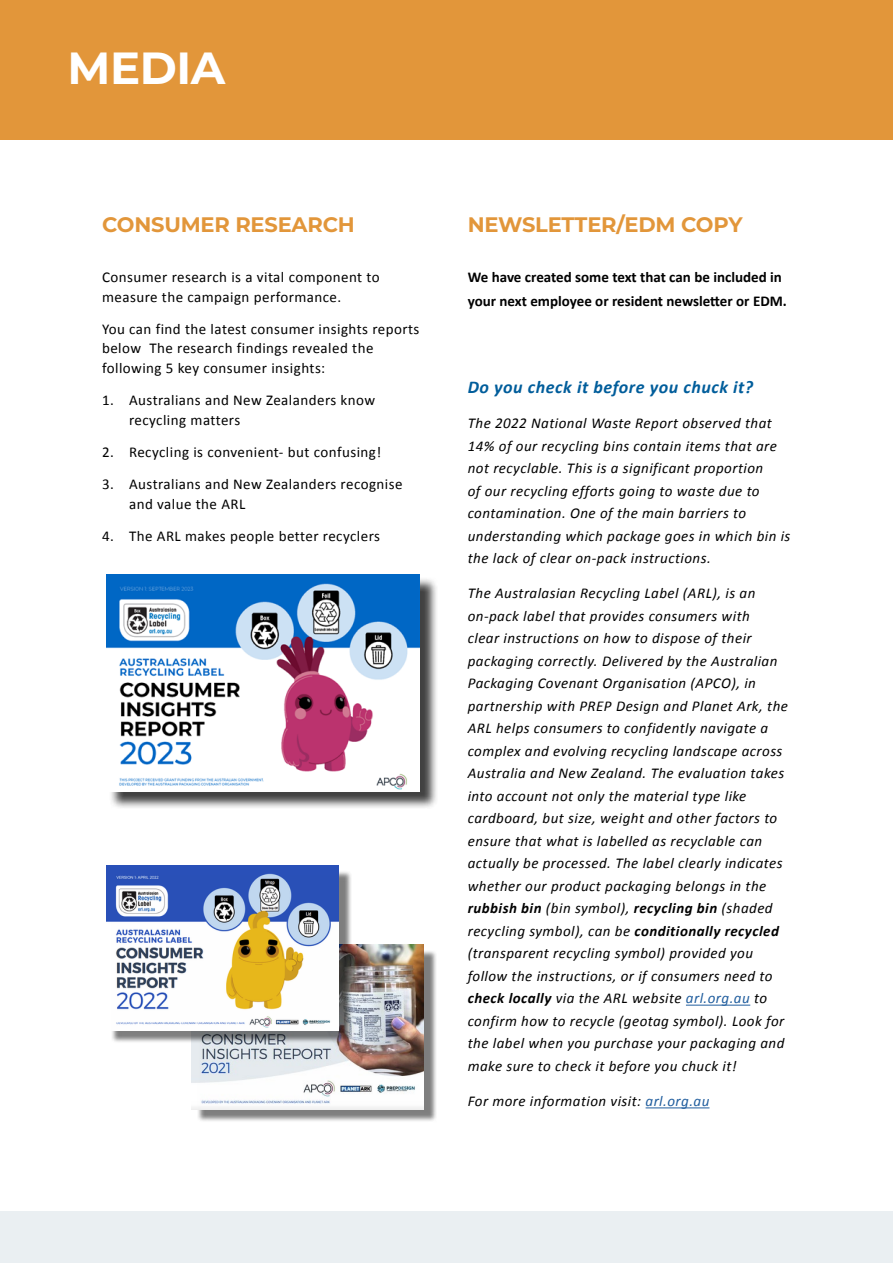
<style>
.page{position:relative;width:893px;height:1263px;background:#fff}
.page>*{position:absolute;margin:0;border:0;box-sizing:border-box;transform-origin:0 0}
.t1{font:700 45px "Montserrat";letter-spacing:-.01em;color:#fff}
.t2{font:700 21px "Montserrat";letter-spacing:-.01em;color:#e2963a}
.t3{font:italic 700 18px "Calibri";letter-spacing:.03em;color:#005d9b}
.t4{font:italic 15px/22.5px "Calibri";letter-spacing:.03em;color:#000}
.t5{font:15px/19.5px "Calibri";letter-spacing:.03em;color:#000}
.t6{font:700 15px/24px "Calibri";color:#000}
.s1{font-weight:700}
.s2{color:#215e9e}
</style>
<div class="page">
<div style="left:197px;top:949px;width:240px;height:173px;background:#000;opacity:.51"></div>
<img style="left:192px;top:945px;width:232px;height:164px">
<div style="left:111px;top:870px;width:241px;height:173px;background:#000;opacity:.51"></div>
<img style="left:106px;top:866px;width:233px;height:164px">
<div style="left:108px;top:577px;width:330px;height:233px;background:#000;opacity:.75"></div>
<img style="left:106px;top:575px;width:314px;height:216px">
<div style="left:0;top:1212px;width:893px;height:51px;background:#eaeff2"></div>
<hr style="left:686px;top:1005px;width:64px;height:1px;background:#215e9e">
<hr style="left:646px;top:1107px;width:63px;height:1px;background:#215e9e">
<div style="left:0;top:0;width:892px;height:140px;background:#e2963a"></div>
<h1 class="t1" style="left:68px;top:36px;width:159px">MEDIA</h1>
<h2 class="t2" style="left:102px;top:209px;width:254px">CONSUMER RESEARCH</h2>
<h2 class="t2" style="left:468px;top:209px;width:276px">NEWSLETTER/EDM COPY</h2>
<p class="t5" style="left:102px;top:267px;width:279px">Consumer research is a vital component to measure the campaign performance.</p>
<p class="t5" style="left:102px;top:319px;width:319px">You can find the latest consumer insights reports below The research findings revealed the following 5 key consumer insights:</p>
<p class="t5" style="left:129px;top:390px;width:248px;text-indent:-27px">1. Australians and New Zealanders know recycling matters</p>
<p class="t5" style="left:102px;top:442px;width:281px">2. Recycling is convenient- but confusing!</p>
<p class="t5" style="left:129px;top:474px;width:275px;text-indent:-27px">3. Australians and New Zealanders recognise and value the ARL</p>
<p class="t5" style="left:102px;top:526px;width:279px">4. The ARL makes people better recyclers</p>
<p class="t6" style="left:468px;top:265px;width:321px">We have created some text that can be included in your next employee or resident newsletter or EDM.</p>
<p class="t3" style="left:468px;top:374px;width:287px">Do you check it before you chuck it?</p>
<p class="t4" style="left:468px;top:411px;width:324px">The 2022 National Waste Report observed that 14% of our recycling bins contain items that are not recyclable. This is a significant proportion<br>of our recycling efforts going to waste due to contamination. One of the main barriers to understanding which package goes in which bin is the lack of clear on-pack instructions.</p>
<p class="t4" style="left:468px;top:581px;width:322px">The Australasian Recycling Label (ARL), is an on-pack label that provides consumers with<br>clear instructions on how to dispose of their packaging correctly. Delivered by the Australian Packaging Covenant Organisation (APCO), in partnership with PREP Design and Planet Ark, the ARL helps consumers to confidently navigate a complex and evolving recycling landscape across Australia and New Zealand. The evaluation takes into account not only the material type like cardboard, but size, weight and other factors to ensure that what is labelled as recyclable can actually be processed. The label clearly indicates whether our product packaging belongs in the <span class="s1">rubbish bin</span> (bin symbol), <span class="s1">recycling bin</span> (shaded recycling symbol), can be <span class="s1">conditionally recycled </span>(transparent recycling symbol) provided you follow the instructions, or if consumers need to <span class="s1">check locally</span> via the ARL website <span class="s2">arl.org.au</span> to confirm how to recycle (geotag symbol). Look for the label when you purchase your packaging and make sure to check it before you chuck it!</p>
<p class="t4" style="left:468px;top:1089px;width:243px">For more information visit: <span class="s2">arl.org.au</span></p>
</div>
